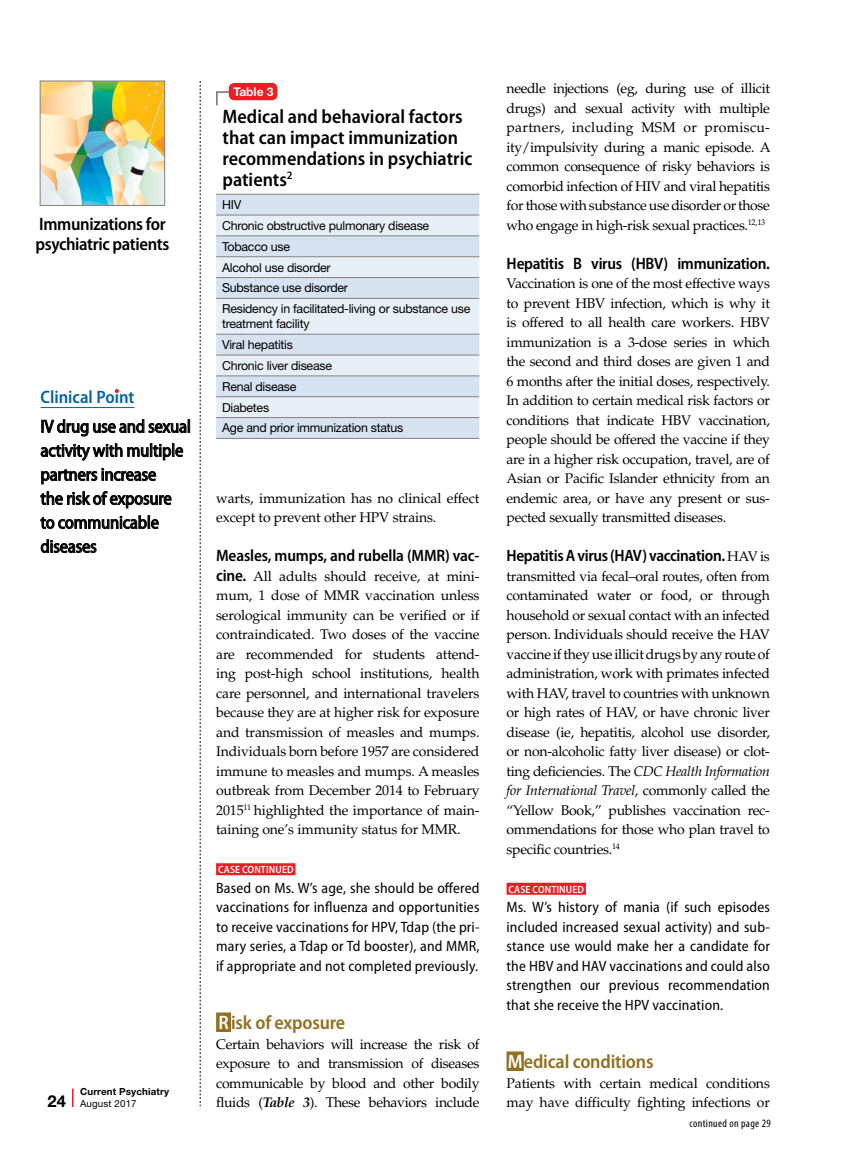
<style>
.page{position:relative;width:851px;height:1161px;background:#fff}
.page>*{position:absolute;margin:0;border:0;box-sizing:border-box;transform-origin:0 0}
.tabletitle{font:600 semi-condensed 19.5px/21px "Myriad Pro";color:#000}
.sub2{font:600 semi-condensed 19.5px "Myriad Pro";letter-spacing:-.01em;color:#91701f}
.clinical_point{font:semi-condensed 18px/24px "Myriad Pro";letter-spacing:-.01em;color:#000}
.t1{font:600 semi-condensed 18px/19.5px "Myriad Pro";letter-spacing:-.02em;color:#000}
.t2{font:600 semi-condensed 18px "Myriad Pro";color:#0063a5}
.body{font:600 semi-condensed 16.5px "Myriad Pro";letter-spacing:-.02em;color:#000}
.body_case{font:semi-condensed 15px/19.5px "Myriad Pro";letter-spacing:.01em;color:#000;text-align:justify}
.body-2{font:14.1px/19.5px "Palatino LT Std";letter-spacing:-.02em;color:#000;text-align:justify}
.body_indent{font:14.1px/19.5px "Palatino LT Std";letter-spacing:-.01em;color:#000}
.tablebody{font:12.3px/15px "Helvetica Neue LT Std";letter-spacing:-.02em;color:#000}
.tabletitle_no{font:700 12px "Helvetica Neue LT Std";color:#fff}
.t3{font:condensed 11.25px "Myriad Pro";letter-spacing:.03em;color:#000}
.body-3{font:600 semi-condensed 10.5px "Myriad Pro";letter-spacing:.01em;color:#fff}
.t4{font:700 9.75px/12px "Helvetica Neue LT Std";letter-spacing:.015em;color:#000}
.s1{font-size:16.5px}
.s2{font-weight:400}
.s3{font-family:"Myriad Pro";font-weight:600;font-stretch:semi-condensed;font-size:16.5px}
.s4{color:#fff}
.s5{font-weight:700;font-style:italic}
.s6{font-family:"Palatino LT Std";font-weight:400;font-stretch:normal;font-size:14.1px}
.s7{font-style:italic}
</style>
<div class="page">
<img style="left:42px;top:83px;width:121px;height:121px">
<div style="left:40px;top:81px;width:125px;height:125px;border:1px solid #808285"></div>
<svg style="left:200px;top:81px;width:1px;height:1025px"></svg>
<svg style="left:72px;top:1089px;width:2px;height:18px"></svg>
<div style="left:216px;top:863px;width:79px;height:12px;background:#ed1d24"></div>
<div style="left:216px;top:1012px;width:15px;height:20px;background:#91701f"></div>
<div style="left:506px;top:883px;width:80px;height:12px;background:#ed1d24"></div>
<div style="left:506px;top:1052px;width:18px;height:19px;background:#91701f"></div>
<hr style="left:40px;top:407px;width:94px;height:1px;background:#0063a5">
<svg style="left:42px;top:419px;width:148px;height:18px"></svg>
<svg style="left:41px;top:443px;width:142px;height:18px"></svg>
<svg style="left:41px;top:468px;width:115px;height:17px"></svg>
<svg style="left:40px;top:491px;width:131px;height:18px"></svg>
<svg style="left:40px;top:515px;width:119px;height:15px"></svg>
<svg style="left:41px;top:539px;width:55px;height:14px"></svg>
<svg style="left:115px;top:389px;width:4px;height:4px"></svg>
<svg style="left:216px;top:91px;width:16px;height:15px"></svg>
<div style="left:229px;top:83px;width:48px;height:17px;background:#ed1d24;border-radius:5px"></div>
<div style="left:216px;top:195px;width:263px;height:243px;background:#d6e2f0"></div>
<svg style="left:216px;top:216px;width:263px;height:201px;background:#dfe7f2"></svg>
<hr style="left:216px;top:194px;width:263px;height:1px;background:#808285">
<hr style="left:216px;top:438px;width:263px;height:1px;background:#808285">
<hr style="left:216px;top:396px;width:263px;height:1px;background:#808285">
<hr style="left:216px;top:417px;width:263px;height:1px;background:#808285">
<hr style="left:216px;top:355px;width:263px;height:1px;background:#808285">
<hr style="left:216px;top:376px;width:263px;height:1px;background:#808285">
<hr style="left:216px;top:298px;width:263px;height:1px;background:#808285">
<hr style="left:216px;top:334px;width:263px;height:1px;background:#808285">
<hr style="left:216px;top:256px;width:263px;height:1px;background:#808285">
<hr style="left:216px;top:277px;width:263px;height:1px;background:#808285">
<hr style="left:216px;top:215px;width:263px;height:1px;background:#808285">
<hr style="left:216px;top:236px;width:263px;height:1px;background:#808285">
<p class="t1" style="left:35px;top:214px;width:135px">Immunizations for psychiatric patients</p>
<p class="t2" style="left:40px;top:386px;width:95px">Clinical Point</p>
<p class="clinical_point" style="left:40px;top:414px;width:152px">IV drug use and sexual activity with multiple partners increase<br>the risk of exposure<br>to communicable diseases</p>
<p class="t4" style="left:47px;top:1085px;width:123px;text-indent:33px">Current Psychiatry<br><span class="s1">24</span> <span class="s2">August 2017</span></p>
<p class="tabletitle_no" style="left:233px;top:84px;width:42px">Table 3</p>
<p class="tabletitle" style="left:222px;top:105px;width:251px">Medical and behavioral factors that can impact immunization recommendations in psychiatric patients<sup>2</sup></p>
<p class="tablebody" style="left:222px;top:197px;width:21px">HIV</p>
<p class="tablebody" style="left:222px;top:218px;width:209px">Chronic obstructive pulmonary disease</p>
<p class="tablebody" style="left:222px;top:239px;width:69px">Tobacco use</p>
<p class="tablebody" style="left:222px;top:260px;width:110px">Alcohol use disorder</p>
<p class="tablebody" style="left:222px;top:280px;width:127px">Substance use disorder</p>
<p class="tablebody" style="left:222px;top:301px;width:250px">Residency in facilitated-living or substance use treatment facility</p>
<p class="tablebody" style="left:222px;top:337px;width:72px">Viral hepatitis</p>
<p class="tablebody" style="left:222px;top:358px;width:111px">Chronic liver disease</p>
<p class="tablebody" style="left:222px;top:379px;width:76px">Renal disease</p>
<p class="tablebody" style="left:222px;top:400px;width:49px">Diabetes</p>
<p class="tablebody" style="left:222px;top:420px;width:183px">Age and prior immunization status</p>
<p class="body_indent" style="left:216px;top:488px;width:265px">warts, immunization has no clinical effect except to prevent other HPV strains.</p>
<p class="body" style="left:216px;top:545px;width:265px">Measles, mumps, and rubella (MMR) vac-</p>
<p class="body-2" style="left:216px;top:566px;width:265px"><span class="s3">cine.</span> All adults should receive, at mini&shy;mum, 1 dose of MMR vaccination unless serological immunity can be verified or if contraindicated. Two doses of the vaccine are recommended for students attend&shy;ing post-high school institutions, health care personnel, and international travelers because they are at higher risk for exposure and transmission of measles and mumps.<br>Individuals born before 1957 are considered immune to measles and mumps. A measles outbreak from December 2014 to February 2015<sup>11</sup> highlighted the importance of main&shy;taining one’s immunity status for MMR.</p>
<p class="body-3" style="left:218px;top:863px;width:77px">CASE CONTINUED</p>
<p class="body_case" style="left:216px;top:878px;width:265px">Based on Ms. W’s age, she should be offered vaccinations for influenza and opportunities to receive vaccinations for HPV, Tdap (the pri&shy;mary series, a Tdap or Td booster), and MMR, if appropriate and not completed previously.</p>
<p class="sub2" style="left:218px;top:1010px;width:128px"><span class="s4">R</span>isk of exposure</p>
<p class="body-2" style="left:216px;top:1034px;width:265px">Certain behaviors will increase the risk of exposure to and transmission of diseases communicable by blood and other bodily fluids (<span class="s5">Table 3</span>). These behaviors include</p>
<p class="body-2" style="left:506px;top:79px;width:266px">needle injections (eg, during use of illicit drugs) and sexual activity with multiple partners, including MSM or promiscu&shy;ity/impulsivity during a manic episode. A common consequence of risky behaviors is comorbid infection of HIV and viral hepatitis for those with substance use disorder or those who engage in high-risk sexual practices.<sup>12,13</sup></p>
<p class="body" style="left:506px;top:253px;width:265px">Hepatitis B virus (HBV) immunization.</p>
<p class="body-2" style="left:506px;top:274px;width:265px">Vaccination is one of the most effective ways to prevent HBV infection, which is why it is offered to all health care workers. HBV immunization is a 3-dose series in which the second and third doses are given 1 and 6 months after the initial doses, respectively.<br>In addition to certain medical risk factors or conditions that indicate HBV vaccination, people should be offered the vaccine if they are in a higher risk occupation, travel, are of Asian or Pacific Islander ethnicity from an endemic area, or have any present or sus&shy;pected sexually transmitted diseases.</p>
<p class="body" style="left:506px;top:545px;width:265px">Hepatitis A virus (HAV) vaccination. <span class="s6">HAV is</span></p>
<p class="body-2" style="left:506px;top:566px;width:265px">transmitted via fecal–oral routes, often from contaminated water or food, or through household or sexual contact with an infected person. Individuals should receive the HAV vaccine if they use illicit drugs by any route of administration, work with primates infected with HAV, travel to countries with unknown or high rates of HAV, or have chronic liver disease (ie, hepatitis, alcohol use disorder, or non-alcoholic fatty liver disease) or clot&shy;ting deficiencies. The <span class="s7">CDC Health Information for International Travel</span>, commonly called the “Yellow Book,” publishes vaccination rec&shy;ommendations for those who plan travel to specific countries.<sup>14</sup></p>
<p class="body-3" style="left:508px;top:882px;width:77px">CASE CONTINUED</p>
<p class="body_case" style="left:506px;top:897px;width:265px">Ms. W’s history of mania (if such episodes included increased sexual activity) and sub&shy;stance use would make her a candidate for the HBV and HAV vaccinations and could also strengthen our previous recommendation that she receive the HPV vaccination.</p>
<p class="sub2" style="left:508px;top:1049px;width:147px"><span class="s4">M</span>edical conditions</p>
<p class="body-2" style="left:506px;top:1073px;width:265px">Patients with certain medical conditions may have difficulty fighting infections or</p>
<p class="t3" style="left:689px;top:1116px;width:83px">continued on page 29</p>
</div>
